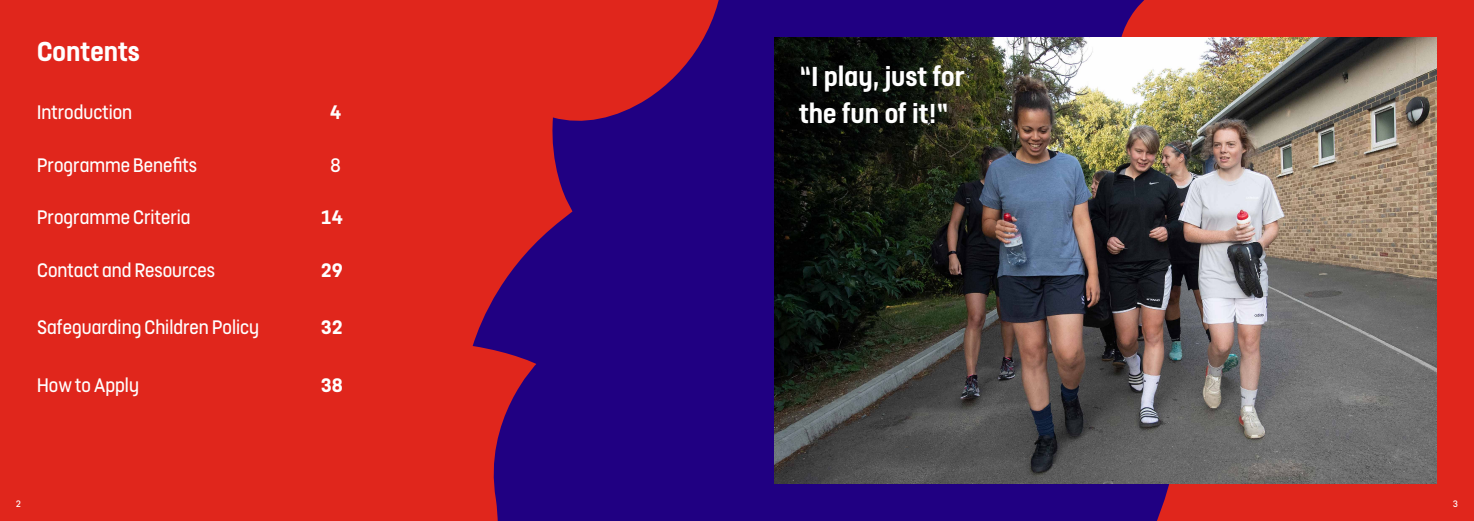
<style>
.page{position:relative;width:1474px;height:521px;background:#fff}
.page>*{position:absolute;margin:0;border:0;box-sizing:border-box;transform-origin:0 0}
.t1{font:700 30.62px/36.8px "FS Dillon";color:#fff}
.t2{font:21.88px "FS Dillon";color:#fff}
.t3{font:700 21.88px "FS Dillon";color:#fff}
.t4{font:10.5px "FS Dillon";color:#fff}
</style>
<div class="page">
<div style="left:0;top:0;width:737px;height:521px;background:#e0261c"></div>
<div style="left:737px;top:0;width:736px;height:521px;background:#e0261c"></div>
<svg style="left:472px;top:0;width:698px;height:521px;fill:#200082"></svg>
<div style="left:610px;top:313px;width:273px;height:208px;background:#200082"></div>
<div style="left:755px;top:139px;width:99px;height:134px;background:#200082"></div>
<img style="left:774px;top:37px;width:662px;height:447px">
<h1 class="t1" style="left:37px;top:31px;width:104px">Contents</h1>
<p class="t2" style="left:37px;top:98px;width:97px">Introduction</p>
<p class="t3" style="left:330px;top:96px;width:13px">4</p>
<p class="t2" style="left:37px;top:150px;width:161px">Programme Benefits</p>
<p class="t2" style="left:330px;top:150px;width:12px">8</p>
<p class="t2" style="left:37px;top:203px;width:155px">Programme Criteria</p>
<p class="t3" style="left:321px;top:201px;width:24px">14</p>
<p class="t2" style="left:37px;top:255px;width:179px">Contact and Resources</p>
<p class="t3" style="left:321px;top:254px;width:24px">29</p>
<p class="t2" style="left:37px;top:313px;width:223px">Safeguarding Children Policy</p>
<p class="t3" style="left:321px;top:312px;width:24px">32</p>
<p class="t2" style="left:37px;top:371px;width:103px">How to Apply</p>
<p class="t3" style="left:321px;top:369px;width:24px">38</p>
<h1 class="t1" style="left:799px;top:56px;width:167px">“I play, just for the fun of it!”</h1>
<p class="t4" style="left:16px;top:496px;width:7px">2</p>
<p class="t4" style="left:1452px;top:496px;width:7px">3</p>
</div>
